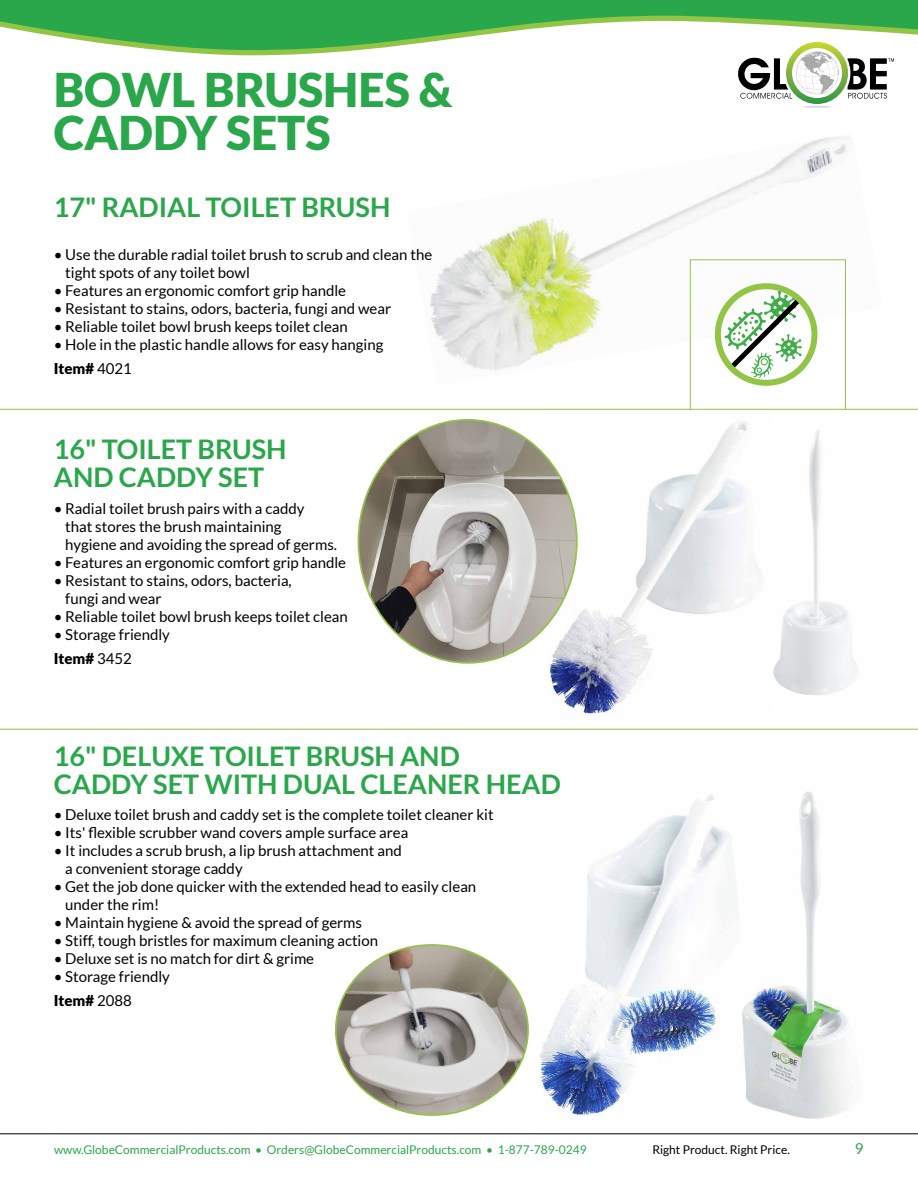
<style>
.page{position:relative;width:918px;height:1188px;background:#fff}
.page>*{position:absolute;margin:0;border:0;box-sizing:border-box;transform-origin:0 0}
.t1{font:900 46.5px/43.5px "Lato";color:#29a74a}
.t2{font:700 27px/28.5px "Lato";color:#29a74a}
.t3{font:15px/18px "Lato";color:#000}
.t4{font:15px "Lato";color:#29a74a}
.t5{font:12px "Lato";color:#29a74a}
.t6{font:12px "Lato";color:#000}
.s1{font-weight:900}
</style>
<div class="page">
<svg style="left:160px;top:50px;width:198px;height:5px"></svg>
<svg style="left:0;top:0;width:918px;height:50px;fill:#29a74a"></svg>
<img style="left:430px;top:137px;width:419px;height:249px">
<img style="left:773px;top:430px;width:85px;height:265px">
<img style="left:549px;top:421px;width:212px;height:294px">
<hr style="left:0;top:729px;width:918px;height:1px;background:#92c446">
<img style="left:540px;top:794px;width:197px;height:322px">
<img style="left:742px;top:791px;width:107px;height:328px">
<img style="left:358px;top:420px;width:219px;height:243px">
<img style="left:336px;top:945px;width:192px;height:170px">
<hr style="left:0;top:1134px;width:918px;height:1px;background:#000">
<svg style="left:738px;top:42px;width:156px;height:66px"></svg>
<hr style="left:0;top:409px;width:918px;height:1px;background:#92c446">
<svg style="left:724px;top:291px;width:83px;height:87px"></svg>
<div style="left:715px;top:283px;width:103px;height:103px;border:6px solid #92c446;border-radius:50%"></div>
<div style="left:690px;top:260px;width:156px;height:150px;border:1px solid #92c446"></div>
<h1 class="t1" style="left:54px;top:67px;width:400px">BOWL BRUSHES &amp;<br>CADDY SETS</h1>
<h2 class="t2" style="left:54px;top:192px;width:338px">17" RADIAL TOILET BRUSH</h2>
<p class="t3" style="left:65px;top:245px;width:368px;text-indent:-12px">• Use the durable radial toilet brush to scrub and clean the tight spots of any toilet bowl</p>
<p class="t3" style="left:54px;top:281px;width:294px">• Features an ergonomic comfort grip handle</p>
<p class="t3" style="left:54px;top:299px;width:339px">• Resistant to stains, odors, bacteria, fungi and wear</p>
<p class="t3" style="left:54px;top:317px;width:296px">• Reliable toilet bowl brush keeps toilet clean</p>
<p class="t3" style="left:54px;top:332px;width:331px;line-height:24px">• Hole in the plastic handle allows for easy hanging<br><span class="s1">Item#</span> 4021</p>
<h2 class="t2" style="left:54px;top:434px;width:234px">16" TOILET BRUSH<br>AND CADDY SET</h2>
<p class="t3" style="left:65px;top:500px;width:273px;text-indent:-12px">• Radial toilet brush pairs with a caddy<br>that stores the brush maintaining<br>hygiene and avoiding the spread of germs.</p>
<p class="t3" style="left:54px;top:554px;width:294px">• Features an ergonomic comfort grip handle</p>
<p class="t3" style="left:65px;top:572px;width:228px;text-indent:-12px">• Resistant to stains, odors, bacteria, fungi and wear</p>
<p class="t3" style="left:54px;top:608px;width:296px">• Reliable toilet bowl brush keeps toilet clean</p>
<p class="t3" style="left:54px;top:623px;width:118px;line-height:24px">• Storage friendly<br><span class="s1">Item#</span> 3452</p>
<h2 class="t2" style="left:54px;top:741px;width:509px">16" DELUXE TOILET BRUSH AND<br>CADDY SET WITH DUAL CLEANER HEAD</h2>
<p class="t3" style="left:54px;top:805px;width:441px">• Deluxe toilet brush and caddy set is the complete toilet cleaner kit</p>
<p class="t3" style="left:54px;top:823px;width:356px">• Its' flexible scrubber wand covers ample surface area</p>
<p class="t3" style="left:65px;top:841px;width:338px;text-indent:-12px">• It includes a scrub brush, a lip brush attachment and a convenient storage caddy</p>
<p class="t3" style="left:65px;top:877px;width:413px;text-indent:-12px">• Get the job done quicker with the extended head to easily clean under the rim!</p>
<p class="t3" style="left:54px;top:913px;width:310px">• Maintain hygiene &amp; avoid the spread of germs</p>
<p class="t3" style="left:54px;top:931px;width:326px">• Stiff, tough bristles for maximum cleaning action</p>
<p class="t3" style="left:54px;top:949px;width:262px">• Deluxe set is no match for dirt &amp; grime</p>
<p class="t3" style="left:54px;top:964px;width:118px;line-height:24px">• Storage friendly<br><span class="s1">Item#</span> 2088</p>
<p class="t5" style="left:54px;top:1143px;width:534px">www.GlobeCommercialProducts.com • Orders@GlobeCommercialProducts.com • 1-877-789-0249</p>
<p class="t6" style="left:652px;top:1143px;width:139px">Right Product. Right Price.</p>
<p class="t4" style="left:855px;top:1141px;width:10px">9</p>
</div>
